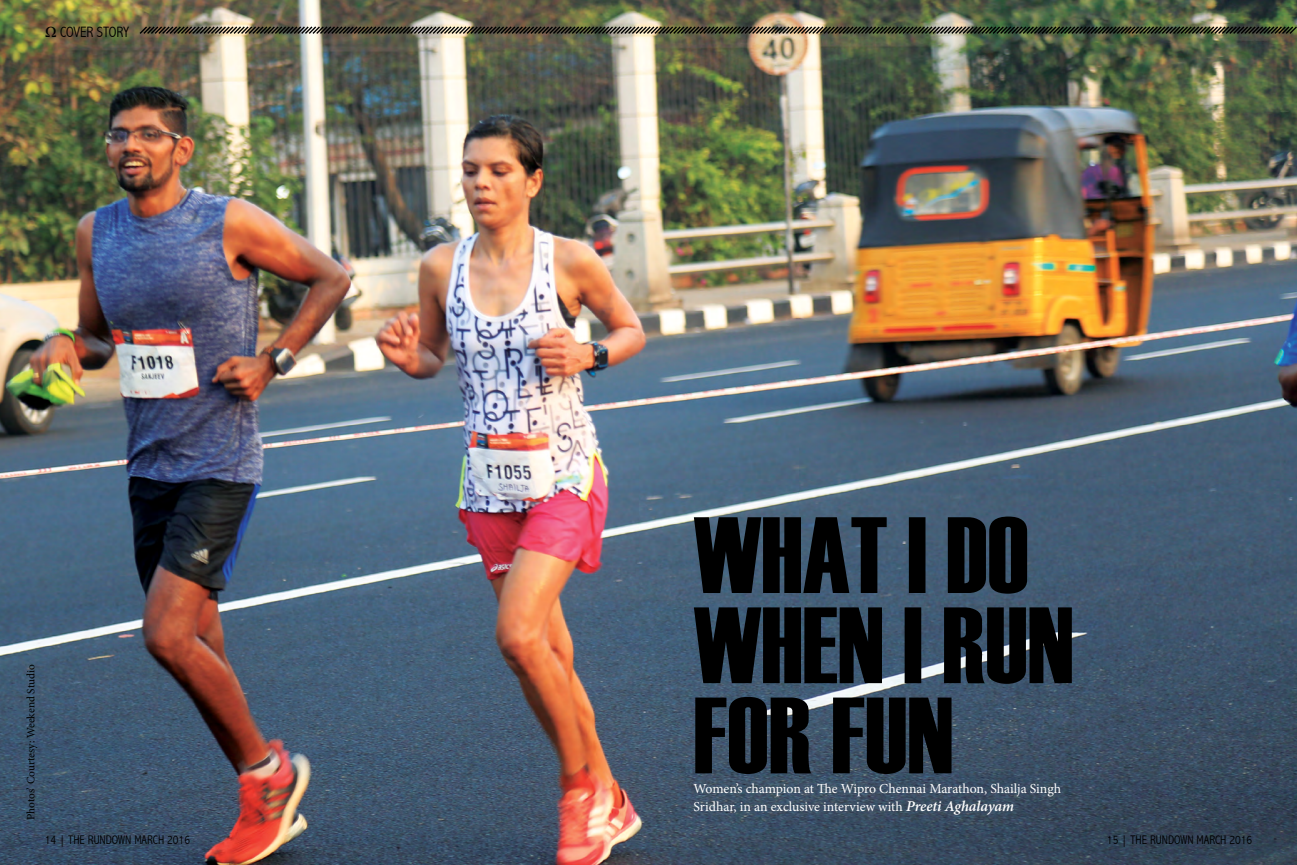
<style>
.page{position:relative;width:1297px;height:865px;background:#fff}
.page>*{position:absolute;margin:0;border:0;box-sizing:border-box;transform-origin:0 0}
.t1{font:300 condensed 15px "Abadi";color:#000}
.t2{font:13.75px/18px "Minion Pro";letter-spacing:-.005em;color:#fff}
.t3{font:300 condensed 12.5px "Abadi";color:#000}
.t4{font:11.25px "Minion Pro";color:#000}
.s1{font-weight:600;font-style:italic;font-size:15px}
</style>
<div class="page">
<img style="left:0;top:0;width:1296px;height:864px">
<img style="left:138px;top:25px;width:1158px;height:10px">
<svg style="left:695px;top:696px;width:256px;height:77px;background:#181f26"></svg>
<svg style="left:693px;top:607px;width:378px;height:76px;background:#161d24"></svg>
<svg style="left:693px;top:516px;width:333px;height:77px;background:#19232c"></svg>
<p class="t1" style="left:45px;top:23px;width:86px">Ω COVER STORY</p>
<p class="t4" style="left:23px;top:819px;width:157px;rotate:-90deg">Photos’ Courtesy: Weekend Studio</p>
<p class="t2" style="left:693px;top:779px;width:369px">Women’s champion at The Wipro Chennai Marathon, Shailja Singh<br>Sridhar, in an exclusive interview with <span class="s1">Preeti Aghalayam</span></p>
<p class="t3" style="left:45px;top:831px;width:147px">14 | THE RUNDOWN MARCH 2016</p>
<p class="t3" style="left:1106px;top:831px;width:147px">15 | THE RUNDOWN MARCH 2016</p>
</div>
